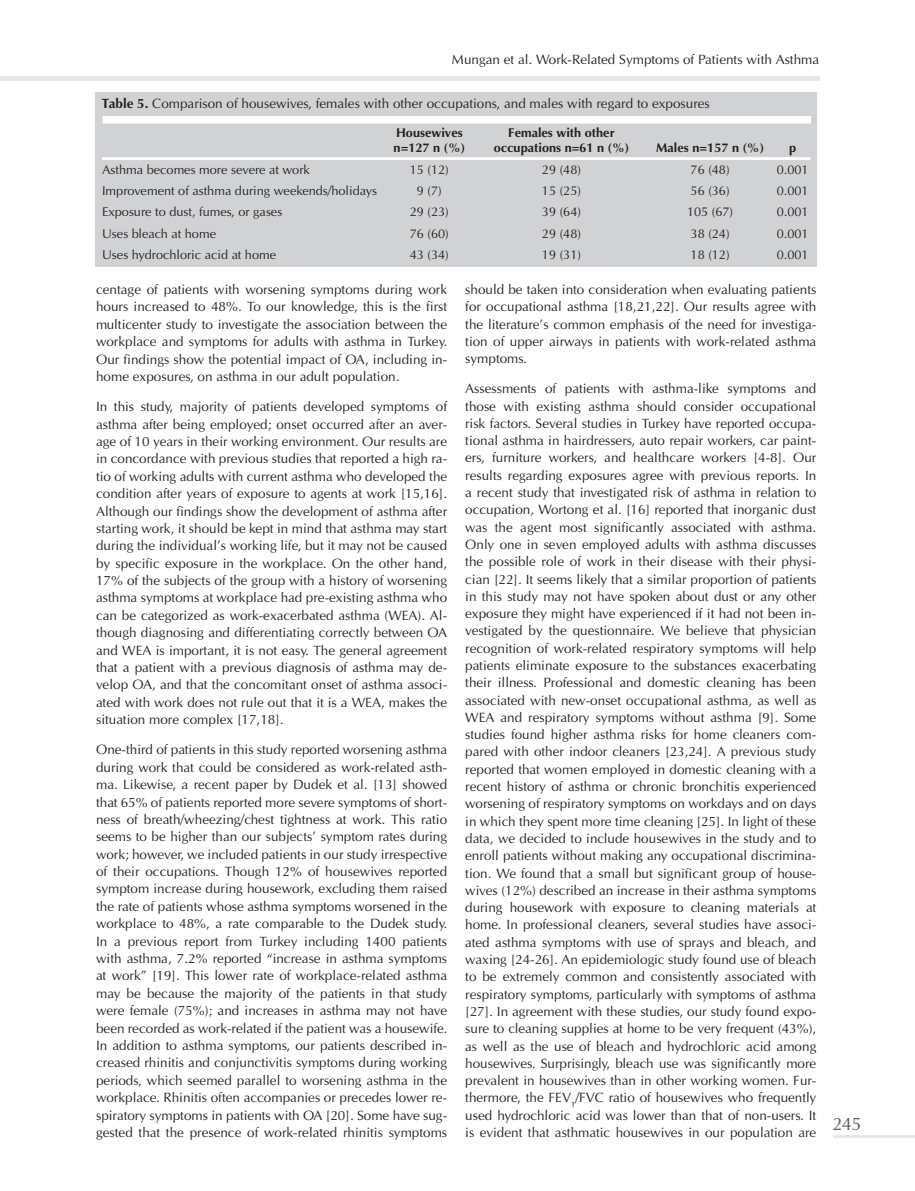
<style>
.page{position:relative;width:915px;height:1191px;background:#fff}
.page>*{position:absolute;margin:0;border:0;box-sizing:border-box;transform-origin:0 0}
.t1{font:18px "Optima Normal Tr";color:#57585a}
.t2{font:13.5px/17.2px "Optima Normal Tr";color:#231f20;text-align:justify}
.t3{font:12.75px "Optima Normal Tr";color:#231f20}
.t4{font:12.75px "Optima Bold Tr";color:#231f20}
.s1{font-family:"Optima Bold Tr"}
</style>
<div class="page">
<hr style="left:0;top:77px;width:819px;height:4px;background:#e6e7e9">
<hr style="left:833px;top:1135px;width:81px;height:3px;background:#e6e7e9">
<div style="left:95px;top:92px;width:721px;height:175px;background:#d1d2d4"></div>
<div style="left:103px;top:116px;width:707px;height:7px;background:#fff"></div>
<hr style="left:102px;top:157px;width:708px;height:3px;background:#fff">
<p class="t2" style="left:452px;top:51px;width:368px">Mungan et al. Work-Related Symptoms of Patients with Asthma</p>
<p class="t2" style="left:102px;top:95px;width:609px"><span class="s1">Table 5.</span> Comparison of housewives, females with other occupations, and males with regard to exposures</p>
<p class="t4" style="left:396px;top:125px;width:68px">Housewives</p>
<p class="t4" style="left:508px;top:125px;width:108px">Females with other</p>
<p class="t4" style="left:393px;top:140px;width:73px">n=127 n (%)</p>
<p class="t4" style="left:493px;top:140px;width:137px">occupations n=61 n (%)</p>
<p class="t4" style="left:656px;top:140px;width:109px">Males n=157 n (%)</p>
<p class="t4" style="left:788px;top:140px;width:9px">p</p>
<p class="t3" style="left:102px;top:162px;width:209px">Asthma becomes more severe at work</p>
<p class="t3" style="left:409px;top:162px;width:40px">15 (12)</p>
<p class="t3" style="left:541px;top:162px;width:40px">29 (48)</p>
<p class="t3" style="left:690px;top:162px;width:40px">76 (48)</p>
<p class="t3" style="left:776px;top:162px;width:33px">0.001</p>
<p class="t3" style="left:102px;top:183px;width:276px">Improvement of asthma during weekends/holidays</p>
<p class="t3" style="left:417px;top:183px;width:26px">9 (7)</p>
<p class="t3" style="left:541px;top:183px;width:40px">15 (25)</p>
<p class="t3" style="left:690px;top:183px;width:40px">56 (36)</p>
<p class="t3" style="left:776px;top:183px;width:33px">0.001</p>
<p class="t3" style="left:102px;top:204px;width:182px">Exposure to dust, fumes, or gases</p>
<p class="t3" style="left:409px;top:204px;width:40px">29 (23)</p>
<p class="t3" style="left:541px;top:204px;width:40px">39 (64)</p>
<p class="t3" style="left:686px;top:204px;width:48px">105 (67)</p>
<p class="t3" style="left:776px;top:204px;width:33px">0.001</p>
<p class="t3" style="left:102px;top:226px;width:115px">Uses bleach at home</p>
<p class="t3" style="left:409px;top:226px;width:40px">76 (60)</p>
<p class="t3" style="left:541px;top:226px;width:40px">29 (48)</p>
<p class="t3" style="left:690px;top:226px;width:40px">38 (24)</p>
<p class="t3" style="left:776px;top:226px;width:33px">0.001</p>
<p class="t3" style="left:102px;top:247px;width:175px">Uses hydrochloric acid at home</p>
<p class="t3" style="left:409px;top:247px;width:40px">43 (34)</p>
<p class="t3" style="left:541px;top:247px;width:40px">19 (31)</p>
<p class="t3" style="left:690px;top:247px;width:40px">18 (12)</p>
<p class="t3" style="left:776px;top:247px;width:33px">0.001</p>
<p class="t2" style="left:96px;top:281px;width:352px">centage of patients with worsening symptoms during work hours increased to 48%. To our knowledge, this is the first multicenter study to investigate the association between the workplace and symptoms for adults with asthma in Turkey.<br>Our findings show the potential impact of OA, including in&shy;home exposures, on asthma in our adult population.</p>
<p class="t2" style="left:96px;top:398px;width:352px">In this study, majority of patients developed symptoms of asthma after being employed; onset occurred after an aver&shy;age of 10 years in their working environment. Our results are in concordance with previous studies that reported a high ra&shy;tio of working adults with current asthma who developed the condition after years of exposure to agents at work [15,16].<br>Although our findings show the development of asthma after starting work, it should be kept in mind that asthma may start during the individual’s working life, but it may not be caused by specific exposure in the workplace. On the other hand, 17% of the subjects of the group with a history of worsening asthma symptoms at workplace had pre-existing asthma who can be categorized as work-exacerbated asthma (WEA). Al&shy;though diagnosing and differentiating correctly between OA and WEA is important, it is not easy. The general agreement that a patient with a previous diagnosis of asthma may de&shy;velop OA, and that the concomitant onset of asthma associ&shy;ated with work does not rule out that it is a WEA, makes the situation more complex [17,18].</p>
<p class="t2" style="left:96px;top:741px;width:352px">One-third of patients in this study reported worsening asthma during work that could be considered as work-related asth&shy;ma. Likewise, a recent paper by Dudek et al. [13] showed that 65% of patients reported more severe symptoms of short&shy;ness of breath/wheezing/chest tightness at work. This ratio seems to be higher than our subjects’ symptom rates during work; however, we included patients in our study irrespective of their occupations. Though 12% of housewives reported symptom increase during housework, excluding them raised the rate of patients whose asthma symptoms worsened in the workplace to 48%, a rate comparable to the Dudek study.<br>In a previous report from Turkey including 1400 patients with asthma, 7.2% reported “increase in asthma symptoms at work” [19]. This lower rate of workplace-related asthma may be because the majority of the patients in that study were female (75%); and increases in asthma may not have been recorded as work-related if the patient was a housewife.<br>In addition to asthma symptoms, our patients described in&shy;creased rhinitis and conjunctivitis symptoms during working periods, which seemed parallel to worsening asthma in the workplace. Rhinitis often accompanies or precedes lower re&shy;spiratory symptoms in patients with OA [20]. Some have sug&shy;gested that the presence of work-related rhinitis symptoms</p>
<p class="t2" style="left:465px;top:281px;width:352px">should be taken into consideration when evaluating patients for occupational asthma [18,21,22]. Our results agree with the literature’s common emphasis of the need for investiga&shy;tion of upper airways in patients with work-related asthma symptoms.</p>
<p class="t2" style="left:465px;top:380px;width:352px">Assessments of patients with asthma-like symptoms and those with existing asthma should consider occupational risk factors. Several studies in Turkey have reported occupa&shy;tional asthma in hairdressers, auto repair workers, car paint&shy;ers, furniture workers, and healthcare workers [4-8]. Our results regarding exposures agree with previous reports. In a recent study that investigated risk of asthma in relation to occupation, Wortong et al. [16] reported that inorganic dust was the agent most significantly associated with asthma.<br>Only one in seven employed adults with asthma discusses the possible role of work in their disease with their physi&shy;cian [22]. It seems likely that a similar proportion of patients in this study may not have spoken about dust or any other exposure they might have experienced if it had not been in&shy;vestigated by the questionnaire. We believe that physician recognition of work-related respiratory symptoms will help patients eliminate exposure to the substances exacerbating their illness. Professional and domestic cleaning has been associated with new-onset occupational asthma, as well as WEA and respiratory symptoms without asthma [9]. Some studies found higher asthma risks for home cleaners com&shy;pared with other indoor cleaners [23,24]. A previous study reported that women employed in domestic cleaning with a recent history of asthma or chronic bronchitis experienced worsening of respiratory symptoms on workdays and on days in which they spent more time cleaning [25]. In light of these data, we decided to include housewives in the study and to enroll patients without making any occupational discrimina&shy;tion. We found that a small but significant group of house&shy;wives (12%) described an increase in their asthma symptoms during housework with exposure to cleaning materials at home. In professional cleaners, several studies have associ&shy;ated asthma symptoms with use of sprays and bleach, and waxing [24-26]. An epidemiologic study found use of bleach to be extremely common and consistently associated with respiratory symptoms, particularly with symptoms of asthma [27]. In agreement with these studies, our study found expo&shy;sure to cleaning supplies at home to be very frequent (43%), as well as the use of bleach and hydrochloric acid among housewives. Surprisingly, bleach use was significantly more prevalent in housewives than in other working women. Fur&shy;thermore, the FEV<sub>1</sub>/FVC ratio of housewives who frequently used hydrochloric acid was lower than that of non-users. It is evident that asthmatic housewives in our population are</p>
<p class="t1" style="left:832px;top:1113px;width:30px">245</p>
</div>
